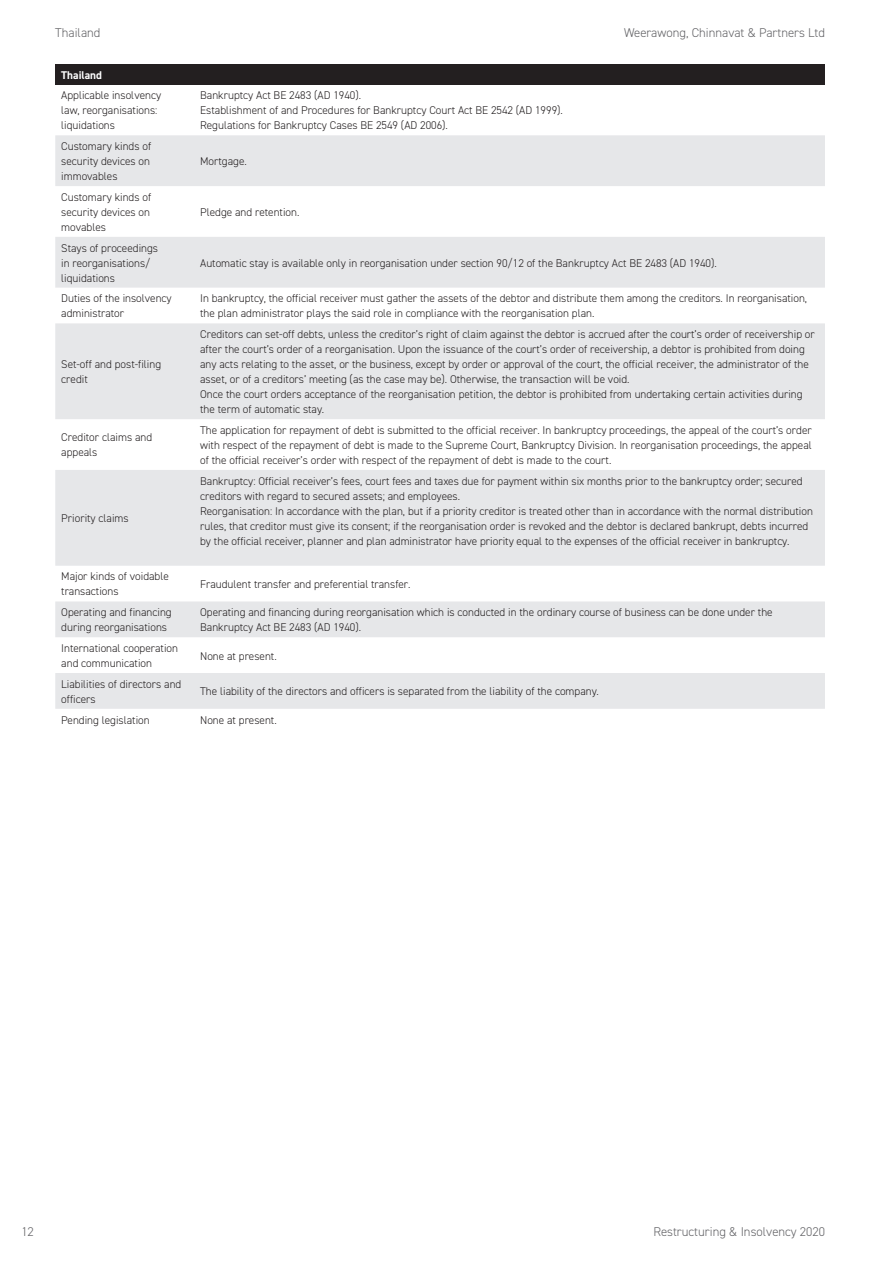
<style>
.page{position:relative;width:893px;height:1263px;background:#fff}
.page>*{position:absolute;margin:0;border:0;box-sizing:border-box;transform-origin:0 0}
.t1{font:300 12.75px "DIN2014";color:#636366}
.Table_text{font:300 11.25px/15px "DIN2014";color:#231f20}
.Table_header{font:700 11.25px "DIN2014";color:#fff}
</style>
<div class="page">
<div style="left:55px;top:64px;width:770px;height:21px;background:#231f20"></div>
<svg style="left:55px;top:135px;width:770px;height:574px;fill:#e6e7e9"></svg>
<p class="t1" style="left:55px;top:25px;width:47px">Thailand</p>
<p class="t1" style="left:624px;top:25px;width:202px">Weerawong, Chinnavat &amp; Partners Ltd</p>
<p class="Table_header" style="left:61px;top:67px;width:42px">Thailand</p>
<p class="Table_text" style="left:61px;top:88px;width:101px">Applicable insolvency law, reorganisations: liquidations</p>
<p class="Table_text" style="left:200px;top:88px;width:162px">Bankruptcy Act BE 2483 (AD 1940).</p>
<p class="Table_text" style="left:200px;top:103px;width:364px">Establishment of and Procedures for Bankruptcy Court Act BE 2542 (AD 1999).</p>
<p class="Table_text" style="left:200px;top:118px;width:249px">Regulations for Bankruptcy Cases BE 2549 (AD 2006).</p>
<p class="Table_text" style="left:61px;top:139px;width:91px;text-align:justify">Customary kinds of security devices on immovables</p>
<p class="Table_text" style="left:61px;top:189px;width:91px;text-align:justify">Customary kinds of security devices on movables</p>
<p class="Table_text" style="left:61px;top:240px;width:98px">Stays of proceedings in reorganisations/ liquidations</p>
<p class="Table_text" style="left:200px;top:154px;width:48px">Mortgage.</p>
<p class="Table_text" style="left:200px;top:204px;width:101px">Pledge and retention.</p>
<p class="Table_text" style="left:200px;top:255px;width:518px">Automatic stay is available only in reorganisation under section 90/12 of the Bankruptcy Act BE 2483 (AD 1940).</p>
<p class="Table_text" style="left:61px;top:291px;width:112px">Duties of the insolvency administrator</p>
<p class="Table_text" style="left:200px;top:291px;width:608px">In bankruptcy, the official receiver must gather the assets of the debtor and distribute them among the creditors. In reorganisation, the plan administrator plays the said role in compliance with the reorganisation plan.</p>
<p class="Table_text" style="left:61px;top:357px;width:101px">Set-off and post-filing credit</p>
<p class="Table_text" style="left:200px;top:327px;width:616px">Creditors can set-off debts, unless the creditor’s right of claim against the debtor is accrued after the court’s order of receivership or after the court’s order of a reorganisation. Upon the issuance of the court’s order of receivership, a debtor is prohibited from doing any acts relating to the asset, or the business, except by order or approval of the court, the official receiver, the administrator of the asset, or of a creditors’ meeting (as the case may be). Otherwise, the transaction will be void.</p>
<p class="Table_text" style="left:200px;top:387px;width:604px">Once the court orders acceptance of the reorganisation petition, the debtor is prohibited from undertaking certain activities during the term of automatic stay.</p>
<p class="Table_text" style="left:61px;top:430px;width:92px">Creditor claims and appeals</p>
<p class="Table_text" style="left:200px;top:423px;width:613px;text-align:justify">The application for repayment of debt is submitted to the official receiver. In bankruptcy proceedings, the appeal of the court’s order with respect of the repayment of debt is made to the Supreme Court, Bankruptcy Division. In reorganisation proceedings, the appeal of the official receiver’s order with respect of the repayment of debt is made to the court.</p>
<p class="Table_text" style="left:61px;top:511px;width:69px">Priority claims</p>
<p class="Table_text" style="left:200px;top:473px;width:604px">Bankruptcy: Official receiver’s fees, court fees and taxes due for payment within six months prior to the bankruptcy order; secured creditors with regard to secured assets; and employees.</p>
<p class="Table_text" style="left:200px;top:503px;width:614px">Reorganisation: In accordance with the plan, but if a priority creditor is treated other than in accordance with the normal distribution rules, that creditor must give its consent; if the reorganisation order is revoked and the debtor is declared bankrupt, debts incurred by the official receiver, planner and plan administrator have priority equal to the expenses of the official receiver in bankruptcy.</p>
<p class="Table_text" style="left:61px;top:569px;width:109px">Major kinds of voidable transactions</p>
<p class="Table_text" style="left:200px;top:577px;width:212px">Fraudulent transfer and preferential transfer.</p>
<p class="Table_text" style="left:61px;top:605px;width:112px">Operating and financing during reorganisations</p>
<p class="Table_text" style="left:200px;top:605px;width:574px">Operating and financing during reorganisation which is conducted in the ordinary course of business can be done under the<br>Bankruptcy Act BE 2483 (AD 1940).</p>
<p class="Table_text" style="left:61px;top:641px;width:118px">International cooperation and communication</p>
<p class="Table_text" style="left:200px;top:648px;width:78px">None at present.</p>
<p class="Table_text" style="left:61px;top:676px;width:122px">Liabilities of directors and officers</p>
<p class="Table_text" style="left:200px;top:684px;width:400px">The liability of the directors and officers is separated from the liability of the company.</p>
<p class="Table_text" style="left:61px;top:712px;width:90px">Pending legislation</p>
<p class="Table_text" style="left:200px;top:712px;width:78px">None at present.</p>
<p class="t1" style="left:21px;top:1223px;width:14px">12</p>
<p class="t1" style="left:653px;top:1223px;width:173px">Restructuring &amp; Insolvency 2020</p>
</div>
